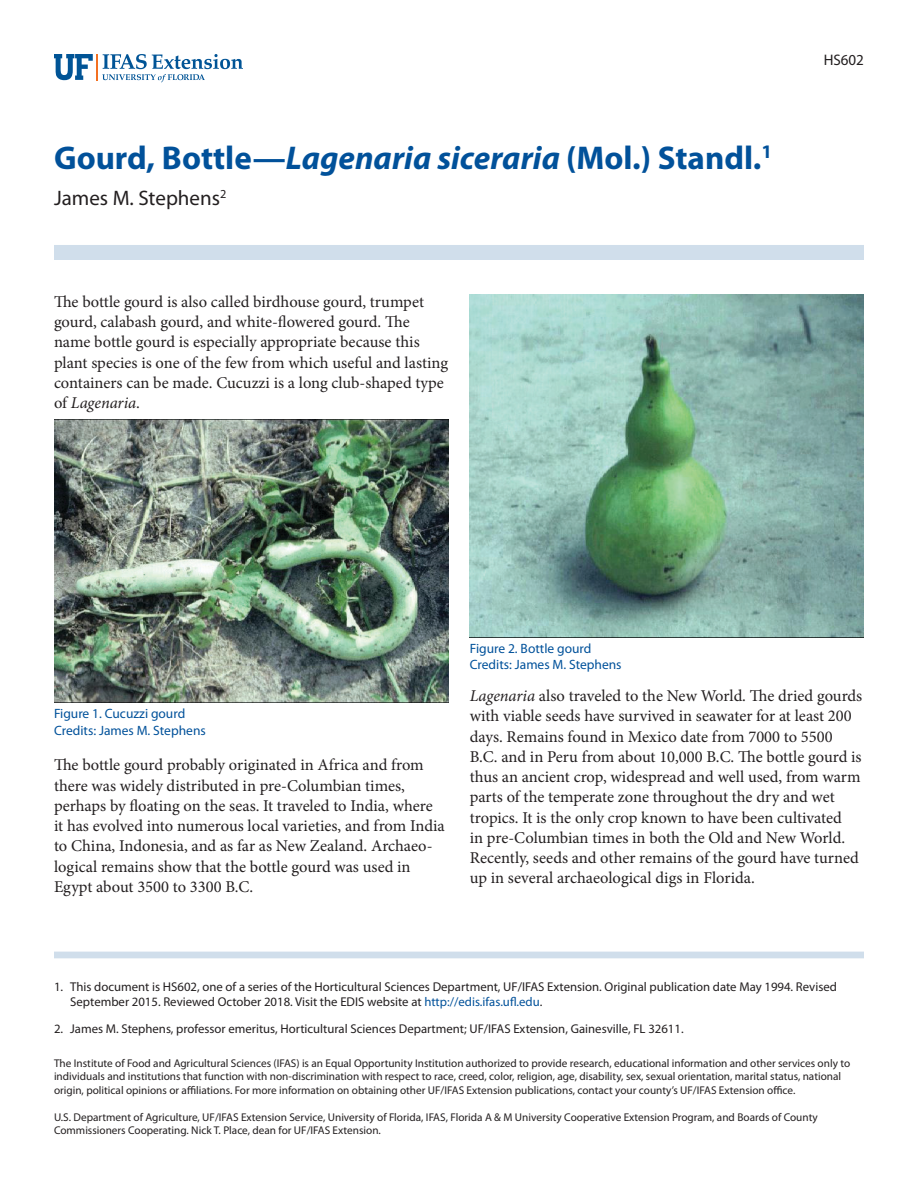
<style>
.page{position:relative;width:918px;height:1188px;background:#fff}
.page>*{position:absolute;margin:0;border:0;box-sizing:border-box;transform-origin:0 0}
.TitleRegular{font:700 33px "Myriad Pro";color:#01519a}
.Author{font:21px "Myriad Pro";color:#231f20}
.Paragraph{font:16.5px/20.2px "Minion Pro";letter-spacing:-.005em;color:#231f20}
.PubNumber{font:15.3px "Myriad Pro";color:#231f20}
.FigureCaption{font:13.5px "Myriad Pro";color:#01519a}
.t1{font:12.75px/15.3px "Myriad Pro";color:#231f20}
.Disclaimer{font:11.25px/13.5px "Myriad Pro";color:#231f20}
.s1{font-style:italic}
.s2{color:#01519a}
</style>
<div class="page">
<svg style="left:54px;top:54px;width:189px;height:28px"></svg>
<div style="left:54px;top:245px;width:810px;height:15px;background:#d0deeb"></div>
<div style="left:54px;top:952px;width:810px;height:6px;background:#d0deeb"></div>
<img style="left:54px;top:419px;width:394px;height:284px">
<img style="left:470px;top:295px;width:394px;height:342px">
<p class="TitleRegular" style="left:54px;top:136px;width:720px">Gourd, Bottle—<span class="s1">Lagenaria siceraria</span> (Mol.) Standl.<sup>1</sup></p>
<p class="Author" style="left:54px;top:185px;width:174px">James M. Stephens<sup>2</sup></p>
<p class="Paragraph" style="left:54px;top:292px;width:396px">The bottle gourd is also called birdhouse gourd, trumpet gourd, calabash gourd, and white-flowered gourd. The name bottle gourd is especially appropriate because this plant species is one of the few from which useful and lasting containers can be made. Cucuzzi is a long club-shaped type of <span class="s1">Lagenaria</span>.</p>
<p class="PubNumber" style="left:824px;top:51px;width:42px">HS602</p>
<p class="FigureCaption" style="left:470px;top:640px;width:123px">Figure 2. Bottle gourd</p>
<p class="FigureCaption" style="left:470px;top:656px;width:153px">Credits: James M. Stephens</p>
<p class="FigureCaption" style="left:54px;top:705px;width:133px">Figure 1. Cucuzzi gourd</p>
<p class="FigureCaption" style="left:54px;top:722px;width:153px">Credits: James M. Stephens</p>
<p class="Paragraph" style="left:54px;top:755px;width:392px">The bottle gourd probably originated in Africa and from there was widely distributed in pre-Columbian times, perhaps by floating on the seas. It traveled to India, where it has evolved into numerous local varieties, and from India to China, Indonesia, and as far as New Zealand. Archaeo&shy;logical remains show that the bottle gourd was used in Egypt about 3500 to 3300 B.C.</p>
<p class="Paragraph" style="left:470px;top:686px;width:394px"><span class="s1">Lagenaria</span> also traveled to the New World. The dried gourds with viable seeds have survived in seawater for at least 200 days. Remains found in Mexico date from 7000 to 5500<br>B.C. and in Peru from about 10,000 B.C. The bottle gourd is thus an ancient crop, widespread and well used, from warm parts of the temperate zone throughout the dry and wet tropics. It is the only crop known to have been cultivated<br>in pre-Columbian times in both the Old and New World.<br>Recently, seeds and other remains of the gourd have turned up in several archaeological digs in Florida.</p>
<p class="t1" style="left:70px;top:979px;width:768px;text-indent:-16px">1. This document is HS602, one of a series of the Horticultural Sciences Department, UF/IFAS Extension. Original publication date May 1994. Revised<br>September 2015. Reviewed October 2018. Visit the EDIS website at <span class="s2">http://edis.ifas.ufl.edu</span>.</p>
<p class="t1" style="left:54px;top:1021px;width:631px">2. James M. Stephens, professor emeritus, Horticultural Sciences Department; UF/IFAS Extension, Gainesville, FL 32611.</p>
<p class="Disclaimer" style="left:54px;top:1056px;width:798px">The Institute of Food and Agricultural Sciences (IFAS) is an Equal Opportunity Institution authorized to provide research, educational information and other services only to individuals and institutions that function with non-discrimination with respect to race, creed, color, religion, age, disability, sex, sexual orientation, marital status, national origin, political opinions or affiliations. For more information on obtaining other UF/IFAS Extension publications, contact your county’s UF/IFAS Extension office.</p>
<p class="Disclaimer" style="left:54px;top:1110px;width:765px">U.S. Department of Agriculture, UF/IFAS Extension Service, University of Florida, IFAS, Florida A &amp; M University Cooperative Extension Program, and Boards of County<br>Commissioners Cooperating. Nick T. Place, dean for UF/IFAS Extension.</p>
</div>
